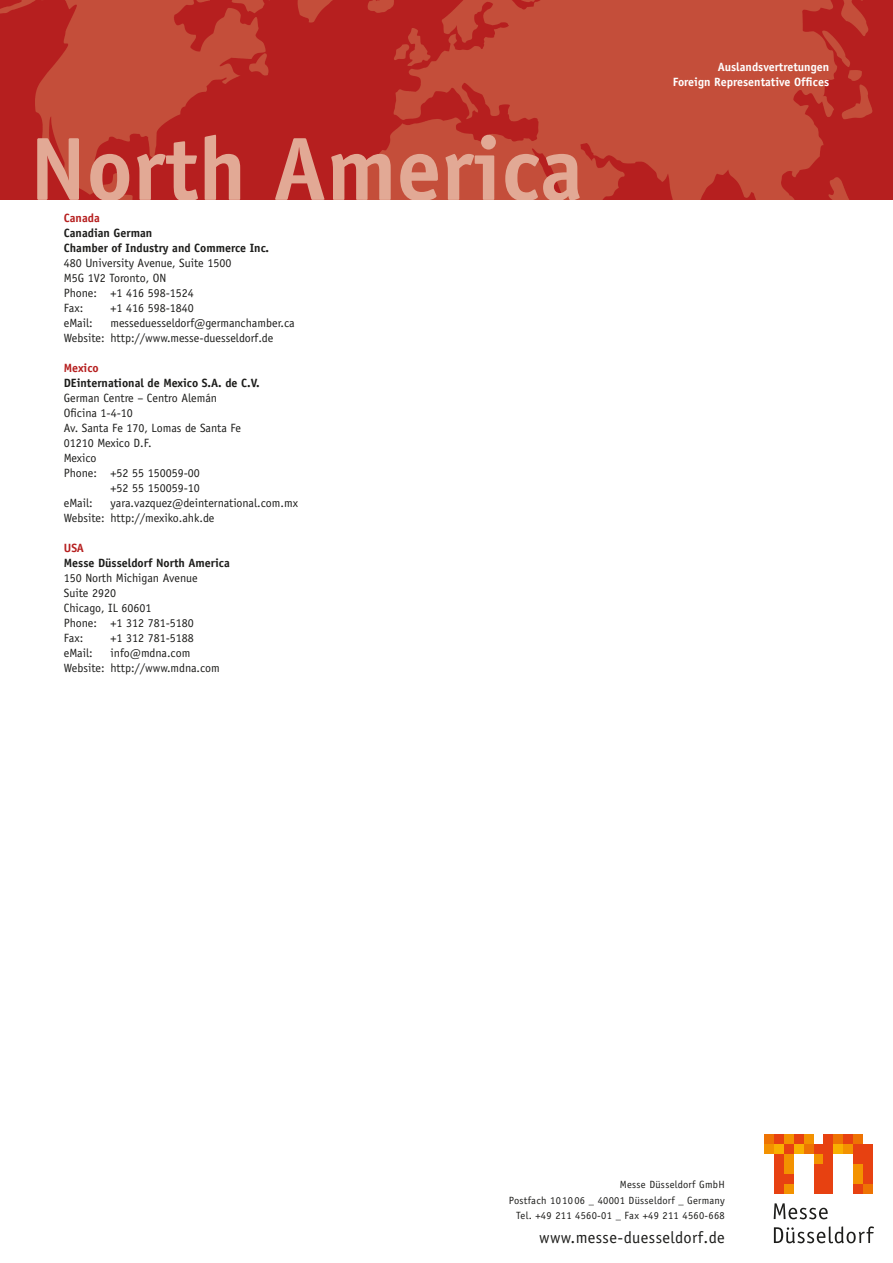
<style>
.page{position:relative;width:893px;height:1263px;background:#fff}
.page>*{position:absolute;margin:0;border:0;box-sizing:border-box;transform-origin:0 0}
.t1{font:700 90px "Officina Sans";color:#e2a995}
.t2{font:16.5px "Officina Sans";letter-spacing:.025em;color:#1d1d1b}
.t3{font:12px/15px "Officina Sans";color:#1d1d1b}
.t4{font:700 12px/15px "Officina Sans";color:#1d1d1b}
.t5{font:700 12px/15px "Officina Sans";color:#fff;text-align:right}
.t6{font:700 12px "Officina Sans";color:#b61f1f}
.t7{font:10.5px/15.5px "Officina Sans";letter-spacing:.025em;color:#1d1d1b;text-align:right}
</style>
<div class="page">
<img style="left:0;top:0;width:893px;height:200px">
<svg style="left:774px;top:1226px;width:100px;height:17px"></svg>
<svg style="left:774px;top:1203px;width:54px;height:16px"></svg>
<div style="left:764px;top:1144px;width:10px;height:10px;background:#f39200"></div>
<div style="left:774px;top:1134px;width:10px;height:10px;background:#e74111"></div>
<div style="left:774px;top:1144px;width:10px;height:10px;background:#f9b000"></div>
<div style="left:784px;top:1134px;width:10px;height:10px;background:#f39200"></div>
<div style="left:784px;top:1144px;width:10px;height:10px;background:#e74111"></div>
<div style="left:794px;top:1134px;width:10px;height:10px;background:#e74111"></div>
<div style="left:794px;top:1144px;width:10px;height:10px;background:#f9b000"></div>
<div style="left:804px;top:1134px;width:9px;height:10px;background:#f39200"></div>
<div style="left:804px;top:1144px;width:9px;height:10px;background:#ee7303"></div>
<div style="left:833px;top:1134px;width:10px;height:10px;background:#ee7303"></div>
<div style="left:833px;top:1144px;width:10px;height:10px;background:#f9b000"></div>
<div style="left:843px;top:1134px;width:10px;height:10px;background:#e74111"></div>
<div style="left:843px;top:1144px;width:10px;height:10px;background:#f39200"></div>
<div style="left:853px;top:1134px;width:10px;height:10px;background:#ee7303"></div>
<div style="left:853px;top:1144px;width:10px;height:20px;background:#e74111"></div>
<div style="left:863px;top:1144px;width:10px;height:39px;background:#e74111"></div>
<div style="left:774px;top:1154px;width:10px;height:39px;background:#e74111"></div>
<div style="left:784px;top:1154px;width:10px;height:19px;background:#f39200"></div>
<div style="left:784px;top:1173px;width:10px;height:10px;background:#e74111"></div>
<div style="left:784px;top:1183px;width:10px;height:10px;background:#f39200"></div>
<div style="left:853px;top:1164px;width:10px;height:19px;background:#f39200"></div>
<div style="left:863px;top:1183px;width:10px;height:10px;background:#ee7303"></div>
<div style="left:764px;top:1134px;width:10px;height:10px;background:#ee7303"></div>
<div style="left:813px;top:1144px;width:10px;height:10px;background:#e74111"></div>
<div style="left:813px;top:1154px;width:10px;height:10px;background:#f39200"></div>
<div style="left:813px;top:1164px;width:10px;height:29px;background:#e74111"></div>
<div style="left:823px;top:1134px;width:10px;height:59px;background:#e74111"></div>
<div style="left:853px;top:1183px;width:10px;height:10px;background:#e74111"></div>
<h1 class="t1" style="left:30px;top:113px;width:555px">North America</h1>
<p class="t6" style="left:64px;top:210px;width:37px">Canada</p>
<p class="t4" style="left:64px;top:225px;width:207px">Canadian German<br>Chamber of Industry and Commerce Inc.</p>
<p class="t3" style="left:64px;top:256px;width:169px">480 University Avenue, Suite 1500<br>M5G 1V2 Toronto, ON<br>Phone: +1 416 598-1524<br>Fax:</p>
<p class="t3" style="left:111px;top:301px;width:85px">+1 416 598-1840</p>
<p class="t3" style="left:64px;top:316px;width:233px;text-indent:47px">messeduesseldorf@germanchamber.ca<br>Website: http://www.messe-duesseldorf.de</p>
<p class="t6" style="left:64px;top:360px;width:36px">Mexico</p>
<p class="t4" style="left:64px;top:375px;width:197px">DEinternational de Mexico S.A. de C.V.</p>
<p class="t3" style="left:64px;top:391px;width:155px">German Centre – Centro Alemán</p>
<p class="t3" style="left:64px;top:406px;width:71px">Oficina 1-4-10</p>
<p class="t3" style="left:64px;top:421px;width:179px">Av. Santa Fe 170, Lomas de Santa Fe</p>
<p class="t3" style="left:64px;top:436px;width:89px">01210 Mexico D.F.</p>
<p class="t3" style="left:64px;top:451px;width:36px">Mexico  </p>
<p class="t3" style="left:64px;top:466px;width:138px">Phone: +52 55 150059-00</p>
<p class="t3" style="left:111px;top:481px;width:91px">+52 55 150059-10</p>
<p class="t3" style="left:64px;top:496px;width:30px">eMail:</p>
<p class="t3" style="left:64px;top:316px;width:30px">eMail:</p>
<p class="t3" style="left:64px;top:496px;width:236px;text-indent:47px">yara.vazquez@deinternational.com.mx<br>Website: http://mexiko.ahk.de</p>
<p class="t6" style="left:64px;top:540px;width:22px">USA</p>
<p class="t4" style="left:64px;top:555px;width:168px">Messe Düsseldorf North America</p>
<p class="t3" style="left:64px;top:571px;width:135px">150 North Michigan Avenue<br>Suite 2920<br>Chicago, IL 60601  <br>Phone: +1 312 781-5180<br>Fax:</p>
<p class="t3" style="left:111px;top:631px;width:85px">+1 312 781-5188</p>
<p class="t3" style="left:64px;top:646px;width:158px;text-indent:47px">info@mdna.com<br>Website: http://www.mdna.com</p>
<p class="t3" style="left:64px;top:646px;width:30px">eMail:</p>
<p class="t5" style="left:673px;top:59px;width:158px">Auslandsvertretungen<br>Foreign Representative Offices</p>
<p class="t7" style="left:509px;top:1177px;width:217px">Messe Düsseldorf GmbH<br>Postfach 101006 _ 40001 Düsseldorf _ Germany<br>Tel. +49 211 4560-01 _ Fax +49 211 4560-668</p>
<h2 class="t2" style="left:539px;top:1228px;width:187px">www.messe-duesseldorf.de</h2>
</div>
